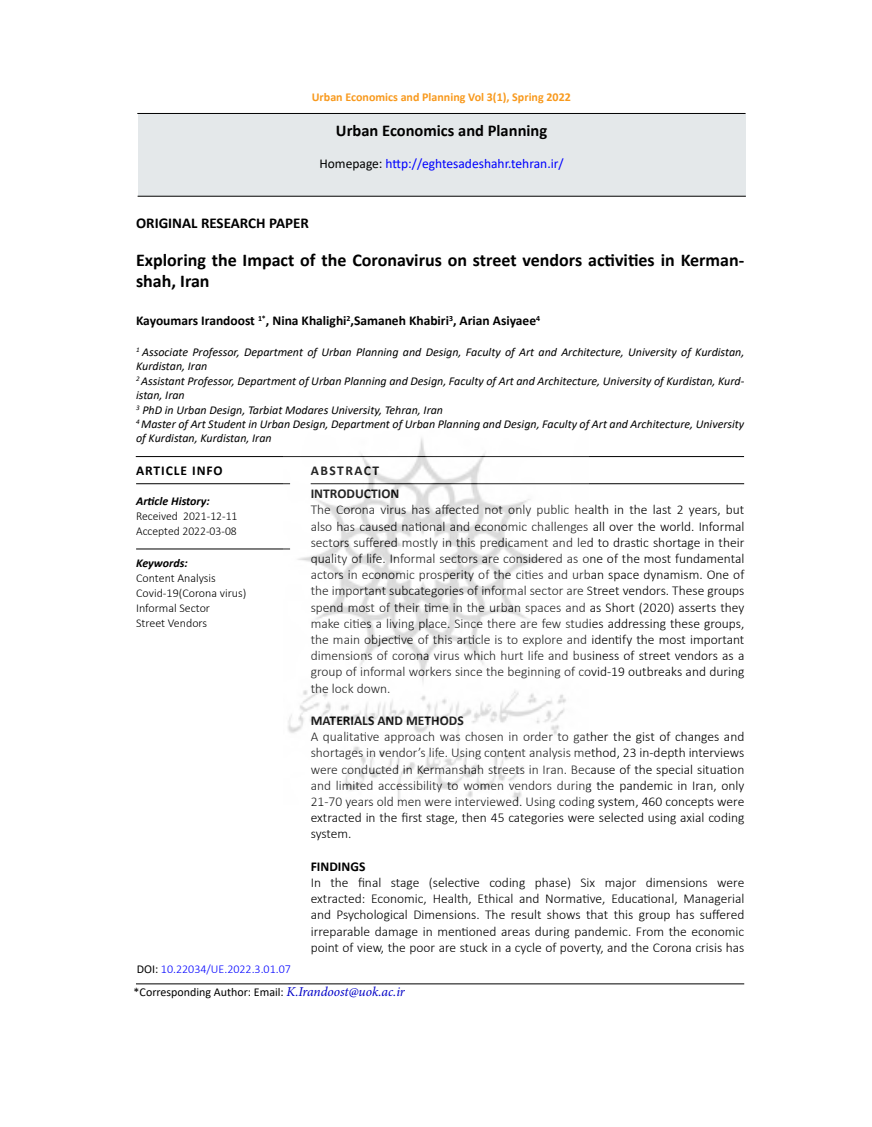
<style>
.page{position:relative;width:872px;height:1127px;background:#fff}
.page>*{position:absolute;margin:0;border:0;box-sizing:border-box;transform-origin:0 0}
.t1{font:700 18px/21.6px "Calibri";color:#000}
.t2{font:700 16.5px "Calibri";color:#000}
.t3{font:700 15px "Calibri";color:#000}
.t4{font:300 13.5px/16.2px "Calibri";color:#000;text-align:justify}
.t5{font:700 13.5px "Calibri";color:#000}
.t6{font:13.5px "Calibri";color:#00f}
.t7{font:700 13.5px "Calibri";letter-spacing:.07em;color:#000}
.t8{font:700 13.5px "Calibri";letter-spacing:.11em;color:#000}
.t9{font:italic 12px/14.4px "Calibri";color:#000}
.t10{font:300 12px/15px "Calibri";color:#000}
.t11{font:12px/23.2px "Calibri";color:#000}
.t12{font:700 12px "Calibri";color:#f8991d}
.t13{font:italic 700 12px "Calibri";color:#000}
.s1{color:#000}
.s2{font-weight:300;color:#00f}
.s3{font-family:"Minion Pro";font-style:italic;font-size:13.5px;color:#0000c6}
</style>
<div class="page">
<hr style="left:137px;top:113px;width:608px;height:1px;background:#000">
<div style="left:138px;top:115px;width:607px;height:81px;background:#e4e8ea"></div>
<hr style="left:138px;top:196px;width:608px;height:1px;background:#000">
<hr style="left:136px;top:483px;width:154px;height:1px;background:#000">
<hr style="left:311px;top:483px;width:433px;height:1px;background:#000">
<hr style="left:136px;top:548px;width:154px;height:1px;background:#000">
<hr style="left:136px;top:456px;width:608px;height:1px;background:#000">
<hr style="left:136px;top:983px;width:608px;height:1px;background:#000">
<img style="left:283px;top:438px;width:305px;height:365px">
<p class="t12" style="left:312px;top:88px;width:260px">Urban Economics and Planning Vol 3(1), Spring 2022</p>
<p class="t2" style="left:336px;top:118px;width:213px">Urban Economics and Planning</p>
<p class="t6" style="left:319px;top:154px;width:246px"><span class="s1">Homepage:</span> http://eghtesadeshahr.tehran.ir/</p>
<p class="t3" style="left:136px;top:212px;width:174px">ORIGINAL RESEARCH PAPER</p>
<h1 class="t1" style="left:136px;top:249px;width:610px">Exploring the Impact of the Coronavirus on street vendors activities in Kerman&shy;shah, Iran</h1>
<p class="t5" style="left:136px;top:311px;width:405px">Kayoumars Irandoost <sup>1*</sup>, Nina Khalighi<sup>2</sup>,Samaneh Khabiri<sup>3</sup>, Arian Asiyaee<sup>4</sup></p>
<p class="t9" style="left:136px;top:344px;width:610px"><sup>1</sup> Associate Professor, Department of Urban Planning and Design, Faculty of Art and Architecture, University of Kurdistan, Kurdistan, Iran<br><sup>2</sup> Assistant Professor, Department of Urban Planning and Design, Faculty of Art and Architecture, University of Kurdistan, Kurd&shy;istan, Iran<br><sup>3</sup> PhD in Urban Design, Tarbiat Modares University, Tehran, Iran<br><sup>4</sup> Master of Art Student in Urban Design, Department of Urban Planning and Design, Faculty of Art and Architecture, University of Kurdistan, Kurdistan, Iran</p>
<p class="t7" style="left:136px;top:461px;width:88px">ARTICLE INFO</p>
<p class="t13" style="left:136px;top:492px;width:75px">Article History:</p>
<p class="t10" style="left:136px;top:508px;width:103px">Received 2021-12-11<br>Accepted 2022-03-08</p>
<p class="t13" style="left:136px;top:555px;width:53px">Keywords:</p>
<p class="t10" style="left:136px;top:571px;width:112px">Content Analysis<br>Covid-19(Corona virus)<br>Informal Sector<br>Street Vendors</p>
<p class="t8" style="left:311px;top:461px;width:70px">ABSTRACT</p>
<p class="t5" style="left:311px;top:484px;width:90px">INTRODUCTION</p>
<p class="t4" style="left:311px;top:502px;width:435px">The Corona virus has affected not only public health in the last 2 years, but also has caused national and economic challenges all over the world. Informal sectors suffered mostly in this predicament and led to drastic shortage in their quality of life. Informal sectors are considered as one of the most fundamental actors in economic prosperity of the cities and urban space dynamism. One of the important subcategories of informal sector are Street vendors. These groups spend most of their time in the urban spaces and as Short (2020) asserts they make cities a living place. Since there are few studies addressing these groups, the main objective of this article is to explore and identify the most important dimensions of corona virus which hurt life and business of street vendors as a group of informal workers since the beginning of covid-19 outbreaks and during the lock down.</p>
<p class="t5" style="left:311px;top:711px;width:154px">MATERIALS AND METHODS</p>
<p class="t4" style="left:311px;top:728px;width:435px">A qualitative approach was chosen in order to gather the gist of changes and shortages in vendor’s life. Using content analysis method, 23 in-depth interviews were conducted in Kermanshah streets in Iran. Because of the special situation and limited accessibility to women vendors during the pandemic in Iran, only 21-70 years old men were interviewed. Using coding system, 460 concepts were extracted in the first stage, then 45 categories were selected using axial coding system.</p>
<p class="t5" style="left:311px;top:857px;width:56px">FINDINGS</p>
<p class="t4" style="left:311px;top:874px;width:435px">In the final stage (selective coding phase) Six major dimensions were extracted: Economic, Health, Ethical and Normative, Educational, Managerial and Psychological Dimensions. The result shows that this group has suffered irreparable damage in mentioned areas during pandemic. From the economic point of view, the poor are stuck in a cycle of poverty, and the Corona crisis has</p>
<p class="t11" style="left:134px;top:957px;width:273px">DOI: <span class="s2">10.22034/UE.2022.3.01.07<br></span>*Corresponding Author: Email: <span class="s3">K.Irandoost@uok.ac.ir</span></p>
</div>
